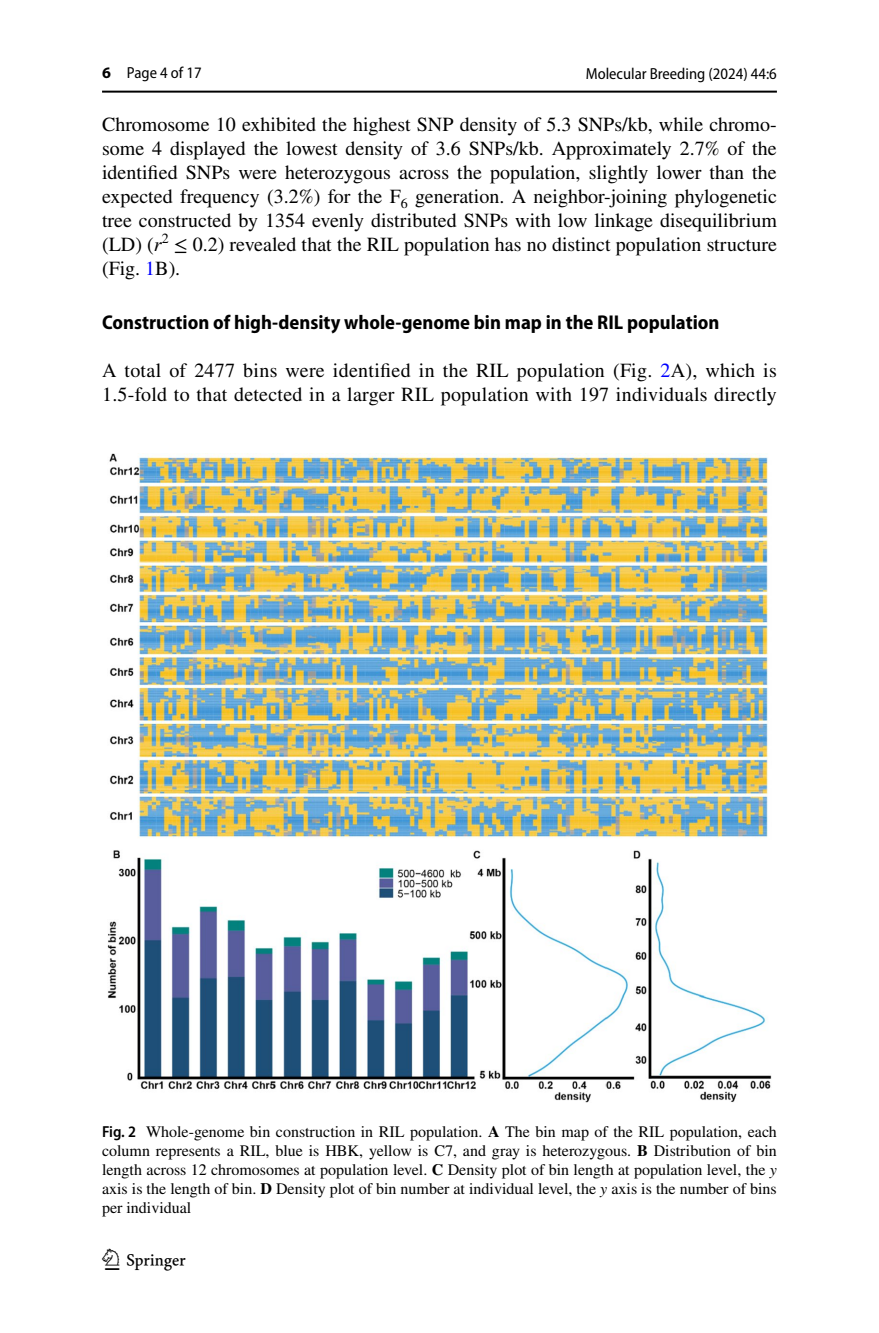
<style>
.page{position:relative;width:879px;height:1333px;background:#fff}
.page>*{position:absolute;margin:0;border:0;box-sizing:border-box;transform-origin:0 0}
.t1{font:30px "Springnew Regular 4";color:#000}
.t2{font:20px/24px "STIX";letter-spacing:.015em;color:#000;text-align:justify}
.t3{font:700 semi-condensed 20px "Myriad Pro";color:#000}
.t4{font:16px/19px "STIX";color:#000;text-align:justify}
.t5{font:semi-condensed 16px "Myriad Pro";color:#000}
.s1{font-weight:700;font-stretch:normal}
.s2{font-style:italic}
.s3{color:#00f}
.s4{font-family:"Myriad Pro";font-weight:600;font-stretch:semi-condensed}
.s5{font-weight:700}
</style>
<div class="page">
<hr style="left:102px;top:91px;width:675px;height:2px;background:#000">
<img style="left:107px;top:454px;width:665px;height:648px">
<p class="t5" style="left:102px;top:64px;width:101px"><span class="s1">6</span> Page 4 of 17</p>
<p class="t2" style="left:102px;top:114px;width:676px">Chromosome 10 exhibited the highest SNP density of 5.3 SNPs/kb, while chromo&shy;some 4 displayed the lowest density of 3.6 SNPs/kb. Approximately 2.7% of the identified SNPs were heterozygous across the population, slightly lower than the expected frequency (3.2%) for the F<sub>6</sub> generation. A neighbor-joining phylogenetic tree constructed by 1354 evenly distributed SNPs with low linkage disequilibrium (LD) (<span class="s2">r</span><sup>2</sup> ≤ 0.2) revealed that the RIL population has no distinct population structure (Fig. <span class="s3">1</span>B).</p>
<p class="t3" style="left:102px;top:311px;width:619px">Construction of high‑density whole‑genome bin map in the RIL population</p>
<p class="t2" style="left:102px;top:360px;width:676px">A total of 2477 bins were identified in the RIL population (Fig. <span class="s3">2</span>A), which is<br>1.5-fold to that detected in a larger RIL population with 197 individuals directly</p>
<p class="t5" style="left:586px;top:65px;width:193px">Molecular Breeding (2024) 44:6</p>
<p class="t4" style="left:102px;top:1122px;width:676px"><span class="s4">Fig. 2</span> Whole-genome bin construction in RIL population. <span class="s5">A</span> The bin map of the RIL population, each column represents a RIL, blue is HBK, yellow is C7, and gray is heterozygous. <span class="s5">B</span> Distribution of bin length across 12 chromosomes at population level. <span class="s5">C</span> Density plot of bin length at population level, the <span class="s2">y </span>axis is the length of bin. <span class="s5">D</span> Density plot of bin number at individual level, the <span class="s2">y</span> axis is the number of bins per individual</p>
<h1 class="t1" style="left:105px;top:1248px;width:83px">1 3</h1>
</div>
